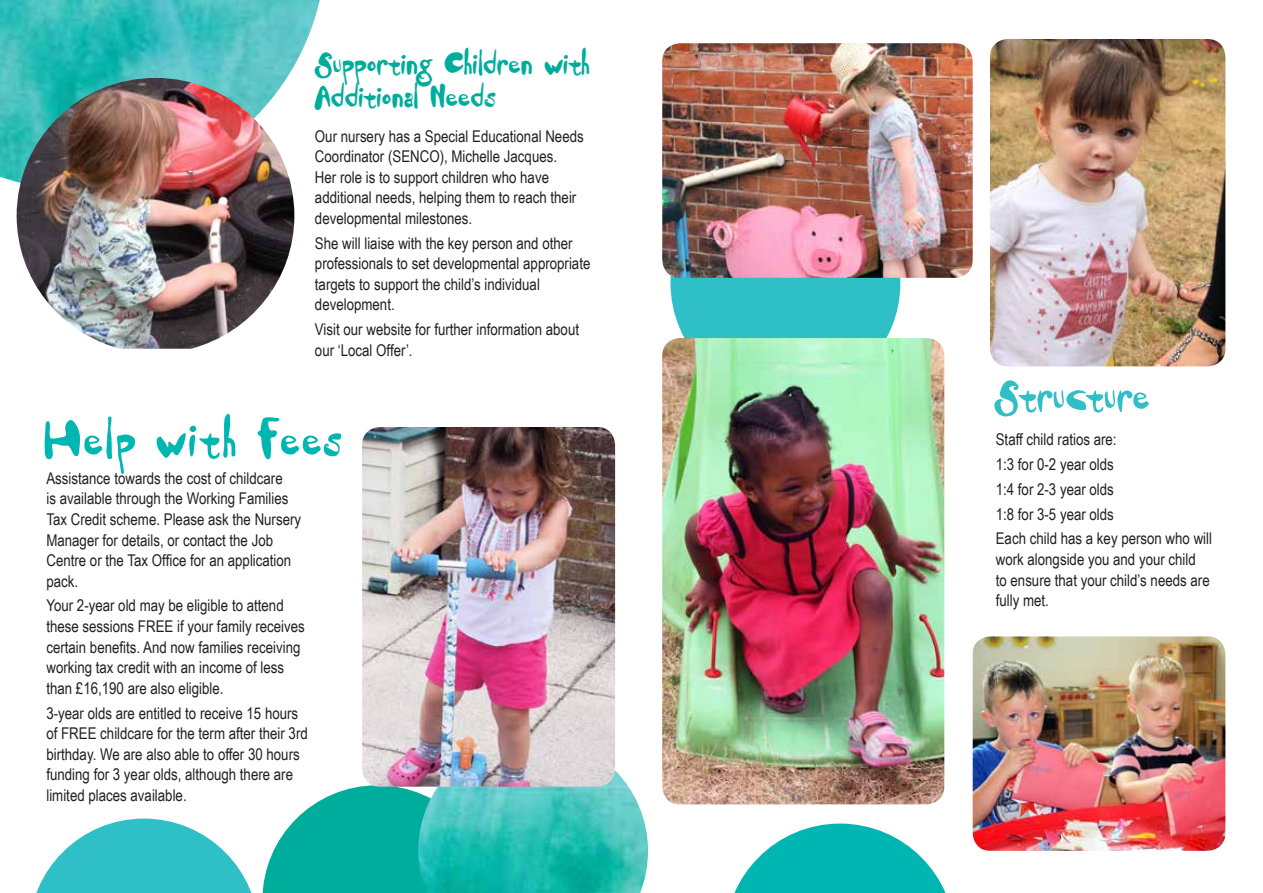
<style>
.page{position:relative;width:1263px;height:893px;background:#fff}
.page>*{position:absolute;margin:0;border:0;box-sizing:border-box;transform-origin:0 0}
.t1{font:54px "Dandelion";color:#2fbfc7}
.t2{font:52.5px "Lilla Funk";color:#00b6b2}
.t3{font:39px/33px "Dandelion";color:#00ac9b}
.t4{font:16.2px/20.5px "Arial Narrow";color:#231f20}
</style>
<div class="page">
<div style="left:670px;top:168px;width:230px;height:230px;background:#2fbfc7;border-radius:50%"></div>
<img style="left:973px;top:636px;width:252px;height:215px">
<img style="left:662px;top:43px;width:311px;height:235px">
<img style="left:662px;top:338px;width:282px;height:466px">
<img style="left:990px;top:39px;width:235px;height:327px">
<svg style="left:734px;top:824px;width:212px;height:69px"></svg>
<img style="left:0;top:0;width:320px;height:182px">
<svg style="left:36px;top:786px;width:382px;height:107px"></svg>
<img style="left:418px;top:770px;width:230px;height:123px">
<img style="left:362px;top:427px;width:253px;height:360px">
<img style="left:17px;top:78px;width:277px;height:271px">
<h3 class="t3" style="left:315px;top:51px;width:277px">Supporting Children with<br>Additional Needs</h3>
<p class="t4" style="left:315px;top:125px;width:270px">Our nursery has a Special Educational Needs Coordinator (SENCO), Michelle Jacques.<br>Her role is to support children who have additional needs, helping them to reach their developmental milestones.</p>
<p class="t4" style="left:315px;top:232px;width:277px">She will liaise with the key person and other professionals to set developmental appropriate targets to support the child’s individual development.</p>
<p class="t4" style="left:315px;top:319px;width:266px">Visit our website for further information about our ‘Local Offer’.</p>
<h2 class="t2" style="left:46px;top:412px;width:300px">Help with Fees</h2>
<p class="t4" style="left:46px;top:467px;width:256px">Assistance towards the cost of childcare<br>is available through the Working Families Tax Credit scheme. Please ask the Nursery Manager for details, or contact the Job Centre or the Tax Office for an application pack.</p>
<p class="t4" style="left:46px;top:595px;width:260px">Your 2-year old may be eligible to attend these sessions FREE if your family receives certain benefits. And now families receiving working tax credit with an income of less than £16,190 are also eligible.</p>
<p class="t4" style="left:46px;top:702px;width:263px">3-year olds are entitled to receive 15 hours of FREE childcare for the term after their 3rd birthday. We are also able to offer 30 hours funding for 3 year olds, although there are limited places available.</p>
<h1 class="t1" style="left:994px;top:374px;width:158px">Structure</h1>
<p class="t4" style="left:996px;top:426px;width:218px;line-height:24.8px">Staff child ratios are:<br>1:3 for 0-2 year olds<br>1:4 for 2-3 year olds<br>1:8 for 3-5 year olds<br>Each child has a key person who will</p>
<p class="t4" style="left:996px;top:548px;width:215px">work alongside you and your child to ensure that your child’s needs are fully met.</p>
</div>
